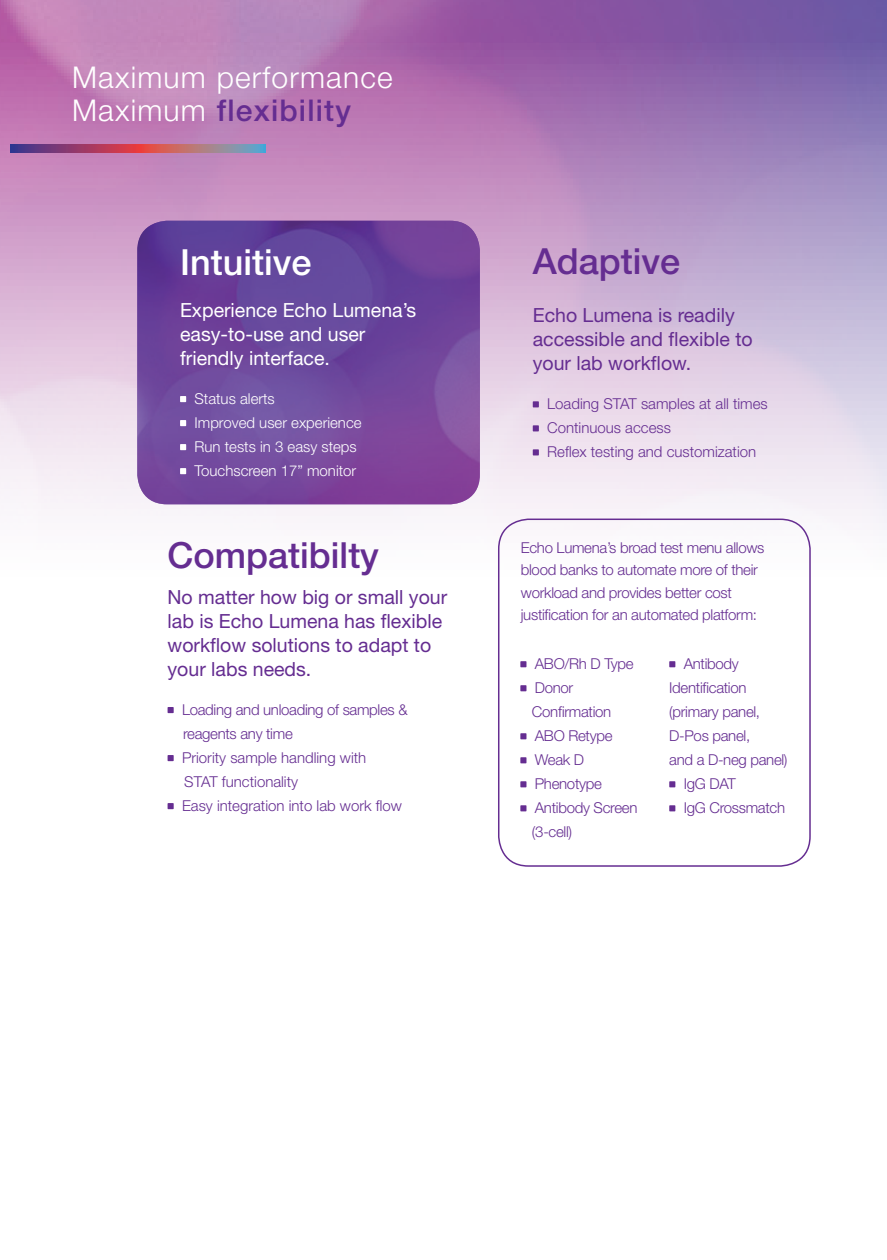
<style>
.page{position:relative;width:887px;height:1260px;background:#fff}
.page>*{position:absolute;margin:0;border:0;box-sizing:border-box;transform-origin:0 0}
.t1{font:500 36px "Helvetica Neue LT Std";color:#652d91}
.t2{font:500 36px "Helvetica Neue LT Std";color:#fff}
.t3{font:300 30px/33px "Helvetica Neue LT Std";letter-spacing:.04em;color:#fff}
.t4{font:19.5px/24px "Helvetica Neue LT Std";color:#652d91}
.t5{font:19.5px/24px "Helvetica Neue LT Std";color:#fff}
.t6{font:300 15px/24px "Helvetica Neue LT Std";letter-spacing:-.02em;color:#652d91}
.t7{font:300 15px/24px "Helvetica Neue LT Std";color:#652d91}
.t8{font:300 15px/24px "Helvetica Neue LT Std";color:#fff}
.s1{font-weight:500;color:#652d91}
</style>
<div class="page">
<img style="left:0;top:0;width:887px;height:743px">
<svg style="left:11px;top:144px;width:255px;height:8px;background:#9d5976"></svg>
<img style="left:137px;top:221px;width:343px;height:283px">
<div style="left:498px;top:518px;width:312px;height:348px;border:2px solid #652d91;border-radius:30px"></div>
<svg style="left:180px;top:396px;width:6px;height:6px"></svg>
<svg style="left:180px;top:420px;width:6px;height:6px"></svg>
<svg style="left:180px;top:444px;width:6px;height:6px"></svg>
<svg style="left:180px;top:468px;width:6px;height:6px"></svg>
<div style="left:167px;top:707px;width:7px;height:6px;background:#652d91"></div>
<div style="left:167px;top:755px;width:7px;height:6px;background:#652d91"></div>
<div style="left:167px;top:803px;width:7px;height:6px;background:#652d91"></div>
<svg style="left:533px;top:401px;width:6px;height:6px"></svg>
<svg style="left:533px;top:425px;width:6px;height:6px"></svg>
<svg style="left:533px;top:449px;width:6px;height:6px"></svg>
<svg style="left:520px;top:661px;width:6px;height:6px"></svg>
<svg style="left:520px;top:685px;width:6px;height:6px"></svg>
<svg style="left:520px;top:733px;width:6px;height:6px"></svg>
<svg style="left:520px;top:757px;width:6px;height:6px"></svg>
<svg style="left:520px;top:781px;width:6px;height:6px"></svg>
<svg style="left:520px;top:805px;width:6px;height:6px"></svg>
<svg style="left:669px;top:661px;width:6px;height:6px"></svg>
<svg style="left:669px;top:781px;width:6px;height:6px"></svg>
<svg style="left:669px;top:805px;width:6px;height:6px"></svg>
<h2 class="t3" style="left:72px;top:60px;width:322px">Maximum performance<br>Maximum <span class="s1">flexibility</span></h2>
<h1 class="t2" style="left:180px;top:240px;width:133px">Intuitive</h1>
<h3 class="t5" style="left:180px;top:297px;width:238px">Experience Echo Lumena’s easy-to-use and user friendly interface.</h3>
<p class="t8" style="left:194px;top:386px;width:168px">Status alerts<br>Improved user experience<br>Run tests in 3 easy steps<br>Touchscreen 17” monitor</p>
<h1 class="t1" style="left:167px;top:533px;width:213px">Compatibilty</h1>
<h3 class="t4" style="left:167px;top:584px;width:281px">No matter how big or small your lab is Echo Lumena has flexible workflow solutions to adapt to your labs needs.</h3>
<p class="t7" style="left:182px;top:697px;width:227px">Loading and unloading of samples &amp; reagents any time<br>Priority sample handling with<br>STAT functionality<br>Easy integration into lab work flow</p>
<h1 class="t1" style="left:533px;top:239px;width:149px">Adaptive</h1>
<h3 class="t4" style="left:533px;top:302px;width:221px">Echo Lumena is readily accessible and flexible to your lab workflow.</h3>
<p class="t7" style="left:547px;top:391px;width:222px">Loading STAT samples at all times<br>Continuous access<br>Reflex testing and customization</p>
<p class="t6" style="left:521px;top:535px;width:245px;line-height:22.5px">Echo Lumena’s broad test menu allows blood banks to automate more of their workload and provides better cost justification for an automated platform:</p>
<p class="t6" style="left:532px;top:651px;width:107px">ABO/Rh D Type<br>Donor<br>Confirmation<br>ABO Retype<br>Weak D<br>Phenotype<br>Antibody Screen (3-cell)</p>
<p class="t6" style="left:683px;top:651px;width:57px">Antibody</p>
<p class="t6" style="left:669px;top:675px;width:79px">Identification</p>
<p class="t6" style="left:669px;top:699px;width:92px">(primary panel,</p>
<p class="t6" style="left:669px;top:723px;width:82px">D-Pos panel,</p>
<p class="t6" style="left:669px;top:747px;width:120px">and a D-neg panel)</p>
<p class="t6" style="left:683px;top:771px;width:54px">IgG DAT</p>
<p class="t6" style="left:683px;top:795px;width:103px">IgG Crossmatch</p>
</div>
